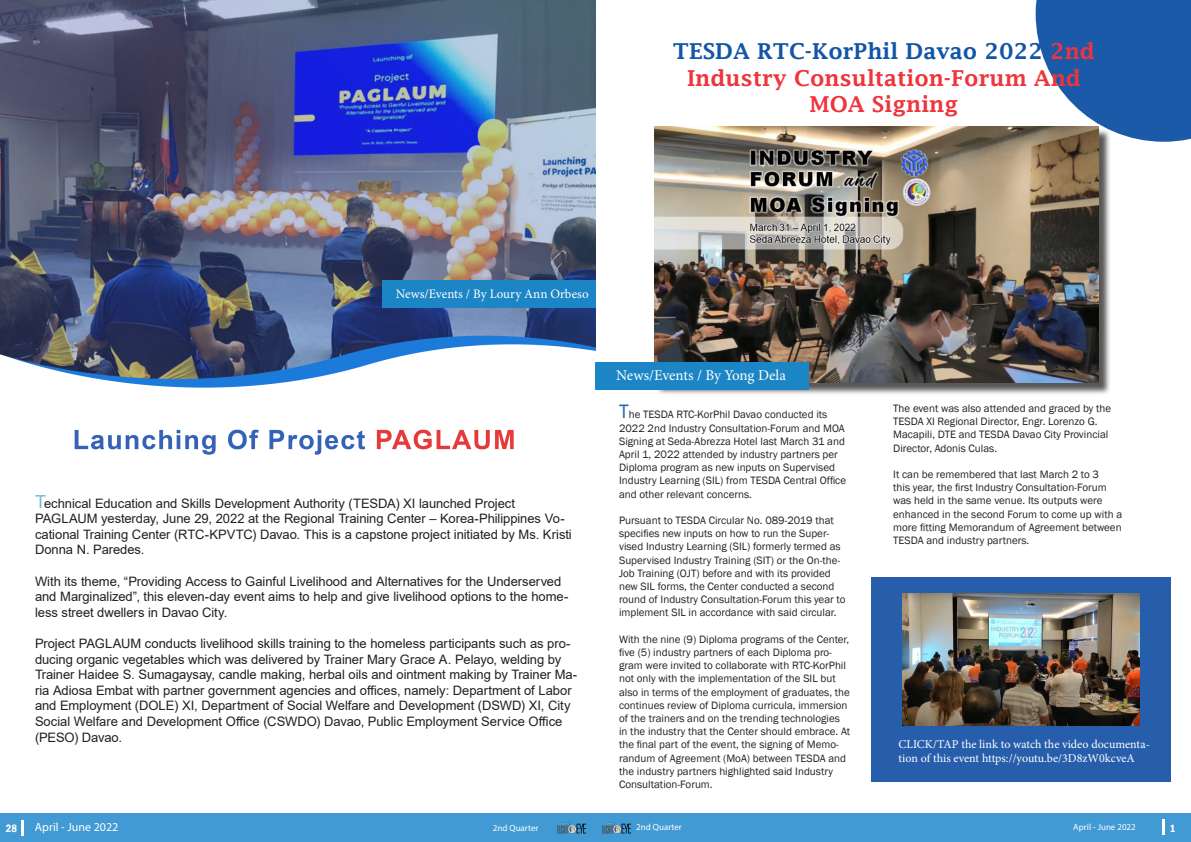
<style>
.page{position:relative;width:1191px;height:842px;background:#fff}
.page>*{position:absolute;margin:0;border:0;box-sizing:border-box;transform-origin:0 0}
.t1{font:600 22px/26.4px "Lucida Fax";color:#ee343d;text-align:center}
.t2{font:15px "Minion Pro";letter-spacing:-.01em;color:#fff}
.t3{font:13px/15.6px "Arial";letter-spacing:-.005em;color:#231f20}
.t4{font:13px "Minion Pro";color:#fff}
.t5{font:12px/14.4px "Minion Pro";color:#fff}
.t6{font:12px "Myriad Pro";color:#fff}
.t7{font:11px/13.2px "Franklin Gothic";color:#231f20}
.t8{font:600 condensed 11px "Franklin Gothic";color:#fff}
.t9{font:9px "Myriad Pro";color:#fff}
.s1{color:#1355a6}
.s2{font-size:18px;color:#79b9d5}
.s3{font-size:20px;color:#226ab4}
</style>
<div class="page">
<img style="left:0;top:0;width:595px;height:814px">
<svg style="left:1035px;top:0;width:156px;height:142px;background:#366db3"></svg>
<div style="left:870px;top:577px;width:300px;height:205px;background:#275eac"></div>
<div style="left:656px;top:128px;width:455px;height:267px;background:#231f20;opacity:.75"></div>
<img style="left:654px;top:127px;width:444px;height:256px">
<img style="left:902px;top:594px;width:237px;height:131px">
<div style="left:595px;top:362px;width:214px;height:28px;background:#1b85c5"></div>
<div style="left:596px;top:814px;width:595px;height:28px;background:#429ad4"></div>
<svg style="left:1162px;top:819px;width:2px;height:16px"></svg>
<img style="left:602px;top:822px;width:30px;height:12px">
<div style="left:382px;top:280px;width:213px;height:28px;background:#1b85c5"></div>
<div style="left:0;top:814px;width:595px;height:28px;background:#429ad4"></div>
<img style="left:557px;top:822px;width:30px;height:12px">
<svg style="left:22px;top:820px;width:2px;height:16px"></svg>
<div style="left:40px;top:479px;width:213px;height:56px;background:#fff"></div>
<p class="t1" style="left:673px;top:38px;width:423px"><span class="s1">TESDA RTC-KorPhil Davao 2022</span> 2nd<br>Industry Consultation-Forum And<br>MOA Signing</p>
<p class="t4" style="left:396px;top:285px;width:194px">News/Events / By Loury Ann Orbeso</p>
<p class="t3" style="left:35px;top:495px;width:538px"><span class="s2">T</span>echnical Education and Skills Development Authority (TESDA) XI launched Project PAGLAUM yesterday, June 29, 2022 at the Regional Training Center – Korea-Philippines Vo&shy;cational Training Center (RTC-KPVTC) Davao. This is a capstone project initiated by Ms. Kristi Donna N. Paredes.</p>
<p class="t3" style="left:35px;top:573px;width:535px">With its theme, “Providing Access to Gainful Livelihood and Alternatives for the Underserved and Marginalized”, this eleven-day event aims to help and give livelihood options to the home&shy;less street dwellers in Davao City.</p>
<p class="t3" style="left:35px;top:635px;width:544px">Project PAGLAUM conducts livelihood skills training to the homeless participants such as pro&shy;ducing organic vegetables which was delivered by Trainer Mary Grace A. Pelayo, welding by Trainer Haidee S. Sumagaysay, candle making, herbal oils and ointment making by Trainer Ma&shy;ria Adiosa Embat with partner government agencies and offices, namely: Department of Labor and Employment (DOLE) XI, Department of Social Welfare and Development (DSWD) XI, City Social Welfare and Development Office (CSWDO) Davao, Public Employment Service Office (PESO) Davao.</p>
<p class="t8" style="left:6px;top:821px;width:13px">28</p>
<p class="t6" style="left:35px;top:819px;width:85px">April - June 2022</p>
<p class="t9" style="left:493px;top:822px;width:47px">2nd Quarter</p>
<p class="t2" style="left:616px;top:365px;width:171px">News/Events / By Yong Dela</p>
<p class="t7" style="left:619px;top:408px;width:229px"><span class="s3">T</span>he TESDA RTC-KorPhil Davao conducted its 2022 2nd Industry Consultation-Forum and MOA Signing at Seda-Abrezza Hotel last March 31 and April 1, 2022 attended by industry partners per Diploma program as new inputs on Supervised Industry Learning (SIL) from TESDA Central Office and other relevant concerns.</p>
<p class="t7" style="left:619px;top:514px;width:228px">Pursuant to TESDA Circular No. 089-2019 that specifies new inputs on how to run the Super&shy;vised Industry Learning (SIL) formerly termed as Supervised Industry Training (SIT) or the On-the-Job Training (OJT) before and with its provided new SIL forms, the Center conducted a second round of Industry Consultation-Forum this year to implement SIL in accordance with said circular.</p>
<p class="t7" style="left:619px;top:633px;width:232px">With the nine (9) Diploma programs of the Center, five (5) industry partners of each Diploma pro&shy;gram were invited to collaborate with RTC-KorPhil not only with the implementation of the SIL but also in terms of the employment of graduates, the continues review of Diploma curricula, immersion of the trainers and on the trending technologies in the industry that the Center should embrace. At the final part of the event, the signing of Memo&shy;randum of Agreement (MoA) between TESDA and the industry partners highlighted said Industry Consultation-Forum.</p>
<p class="t7" style="left:893px;top:402px;width:220px">The event was also attended and graced by the TESDA XI Regional Director, Engr. Lorenzo G.<br>Macapili, DTE and TESDA Davao City Provincial Director, Adonis Culas.</p>
<p class="t7" style="left:893px;top:468px;width:230px">It can be remembered that last March 2 to 3<br>this year, the first Industry Consultation-Forum was held in the same venue. Its outputs were enhanced in the second Forum to come up with a more fitting Memorandum of Agreement between TESDA and industry partners.</p>
<p class="t5" style="left:898px;top:737px;width:253px">CLICK/TAP the link to watch the video documenta&shy;tion of this event https://youtu.be/3D8zW0kcveA</p>
<p class="t9" style="left:636px;top:822px;width:47px">2nd Quarter</p>
<p class="t9" style="left:1073px;top:822px;width:64px">April - June 2022</p>
<p class="t8" style="left:1169px;top:821px;width:7px">1</p>
</div>
